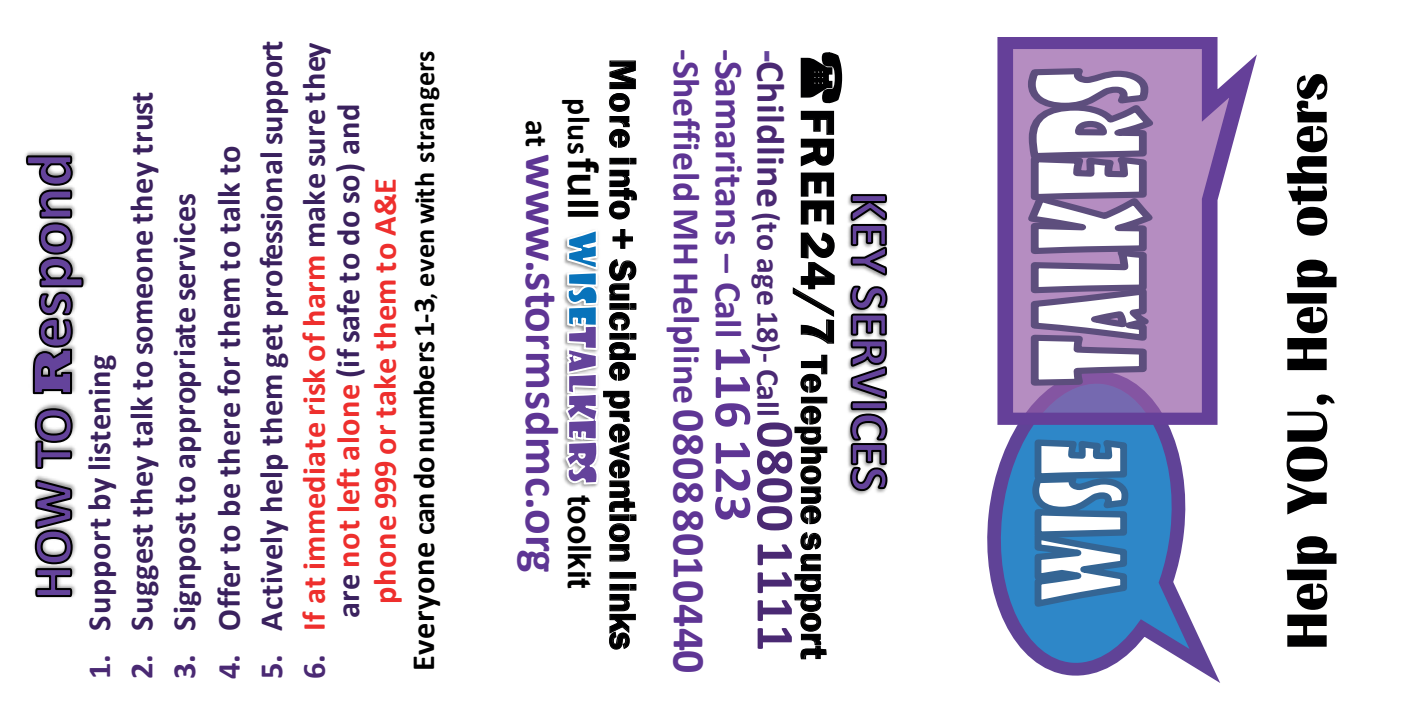
<style>
.page{position:relative;width:1404px;height:723px;background:#fff}
.page>*{position:absolute;margin:0;border:0;box-sizing:border-box;transform-origin:0 0}
.t1{font:700 63.6px "Britannic";letter-spacing:-.01em;color:#000001}
.t2{font:700 59.1px "Britannic";letter-spacing:-.01em;color:#000001}
.t3{font:700 47.7px "Calibri";letter-spacing:.005em;color:#5e3594}
.t4{font:700 39.9px "Calibri";letter-spacing:.005em;color:#5e3594}
.t5{font:600 37.8px "Franklin Gothic";letter-spacing:-.01em;color:#000001}
.t6{font:700 37.8px "Calibri";letter-spacing:.015em;color:#5e3594}
.t7{font:700 32.4px "Calibri";letter-spacing:.02em;color:#3a215e}
.t8{font:700 32.4px "Calibri";letter-spacing:.02em;color:#ee2f2d}
.t9{font:700 31.8px "Calibri";letter-spacing:.005em;color:#4a2973}
.t10{font:700 31.8px "Calibri";color:#000001}
.t11{font:700 31.8px "Arial";letter-spacing:-.005em;color:#000001}
.t12{font:700 28.2px "Calibri";letter-spacing:.005em;color:#000001}
.s1{color:#4a2973}
.s2{color:#3a215e}
.s3{color:#ee2f2d}
.s4{font-size:32.4px}
.s5{font-size:30.3px}
.s6{font-size:22.2px}
.s7{font-family:"Arial";font-size:42px}
.s8{font-size:31.8px;color:#000001}
.s9{font-size:45.9px}
.s10{font-size:37.8px}
.s11{font-size:53.7px}
.s12{font-family:"Arial";font-size:37.8px;color:#64439b}
.s13{font-size:39.9px}
.s14{font-size:47.7px}
</style>
<div class="page">
<svg style="left:987px;top:425px;width:233px;height:258px"></svg>
<svg style="left:1032px;top:435px;width:100px;height:176px"></svg>
<svg style="left:997px;top:38px;width:260px;height:387px"></svg>
<svg style="left:1022px;top:63px;width:139px;height:326px"></svg>
<svg style="left:800px;top:110px;width:34px;height:115px"></svg>
<svg style="left:792px;top:232px;width:43px;height:112px"></svg>
<svg style="left:800px;top:354px;width:27px;height:39px"></svg>
<div style="left:800px;top:397px;width:27px;height:6px;border:1px solid #000001"></div>
<svg style="left:794px;top:405px;width:33px;height:120px"></svg>
<svg style="left:794px;top:532px;width:33px;height:128px"></svg>
<svg style="left:609px;top:60px;width:27px;height:88px"></svg>
<div style="left:609px;top:158px;width:20px;height:6px;border:1px solid #000001"></div>
<div style="left:629px;top:158px;width:7px;height:6px;border:1px solid #000001"></div>
<svg style="left:609px;top:169px;width:28px;height:51px"></svg>
<div style="left:609px;top:514px;width:20px;height:7px;border:1px solid #000001"></div>
<div style="left:629px;top:514px;width:7px;height:7px;border:1px solid #000001"></div>
<svg style="left:609px;top:523px;width:21px;height:39px"></svg>
<div style="left:609px;top:572px;width:26px;height:7px;border:1px solid #000001"></div>
<div style="left:609px;top:584px;width:20px;height:6px;border:1px solid #000001"></div>
<div style="left:629px;top:584px;width:7px;height:6px;border:1px solid #000001"></div>
<svg style="left:609px;top:594px;width:27px;height:56px"></svg>
<svg style="left:564px;top:229px;width:73px;height:283px"></svg>
<svg style="left:847px;top:194px;width:41px;height:298px"></svg>
<img style="left:42px;top:403px;width:25px;height:4px">
<svg style="left:33px;top:407px;width:43px;height:191px"></svg>
<img style="left:26px;top:151px;width:61px;height:135px">
<svg style="left:25px;top:154px;width:60px;height:241px"></svg>
<svg style="left:800px;top:52px;width:42px;height:52px"></svg>
<p class="t7" style="left:76px;top:679px;width:326px;rotate:-90deg"><span class="s1">1.</span> Support by listening</p>
<p class="t7" style="left:119px;top:679px;width:589px;rotate:-90deg"><span class="s1">2.</span> Suggest they talk to someone they trust</p>
<p class="t7" style="left:161px;top:679px;width:488px;rotate:-90deg"><span class="s1">3.</span> Signpost to appropriate services</p>
<p class="t7" style="left:206px;top:679px;width:535px;rotate:-90deg"><span class="s1">4.</span> Offer to be there for them to talk to</p>
<p class="t7" style="left:248px;top:679px;width:640px;rotate:-90deg"><span class="s1">5.</span> Actively help them get professional support</p>
<p class="t8" style="left:291px;top:679px;width:638px;rotate:-90deg"><span class="s1">6.</span> If at immediate risk of harm <span class="s2">make sure they</span></p>
<p class="t7" style="left:325px;top:618px;width:516px;rotate:-90deg">are <span class="s3">not left alone</span> (if safe to do so) and</p>
<p class="t8" style="left:362px;top:604px;width:428px;rotate:-90deg">phone 999 or take them to A&amp;E</p>
<p class="t12" style="left:405px;top:671px;width:622px;rotate:-90deg"><span class="s4">Everyone</span> <span class="s5">can do numbers 1-3</span><span class="s6">,</span> even with strangers</p>
<p class="t5" style="left:646px;top:59px;width:593px;rotate:90deg">More info + Suicide prevention links</p>
<p class="t10" style="left:601px;top:98px;width:123px;rotate:90deg">plus<span class="s7">full</span></p>
<h3 class="t3" style="left:576px;top:120px;width:454px;rotate:90deg"><span class="s8">at</span> www.stormsdmc.org</h3>
<p class="t11" style="left:601px;top:495px;width:96px;rotate:90deg">toolkit</p>
<p class="t6" style="left:713px;top:49px;width:626px;rotate:90deg">-Sheffield MH Helpline <span class="s9">0808 8010440</span></p>
<p class="t4" style="left:757px;top:49px;width:475px;rotate:90deg">-Samaritans <span class="s10">– Call</span> <span class="s11">116 123</span></p>
<p class="t9" style="left:790px;top:49px;width:604px;rotate:90deg"><span class="s12">-</span><span class="s13">Childline</span>(to age 18)- Call<span class="s11">0800 1111</span></p>
<p class="t5" style="left:837px;top:108px;width:552px;rotate:90deg"><span class="s14">FREE 24/7</span> Telephone support</p>
<h1 class="t1" style="left:1252px;top:670px;width:622px;rotate:-90deg">Help YOU, Help others</h1>
<h2 class="t2" style="left:1273px;top:650px;width:579px;rotate:-90deg">Help YOU, Help others</h2>
</div>
